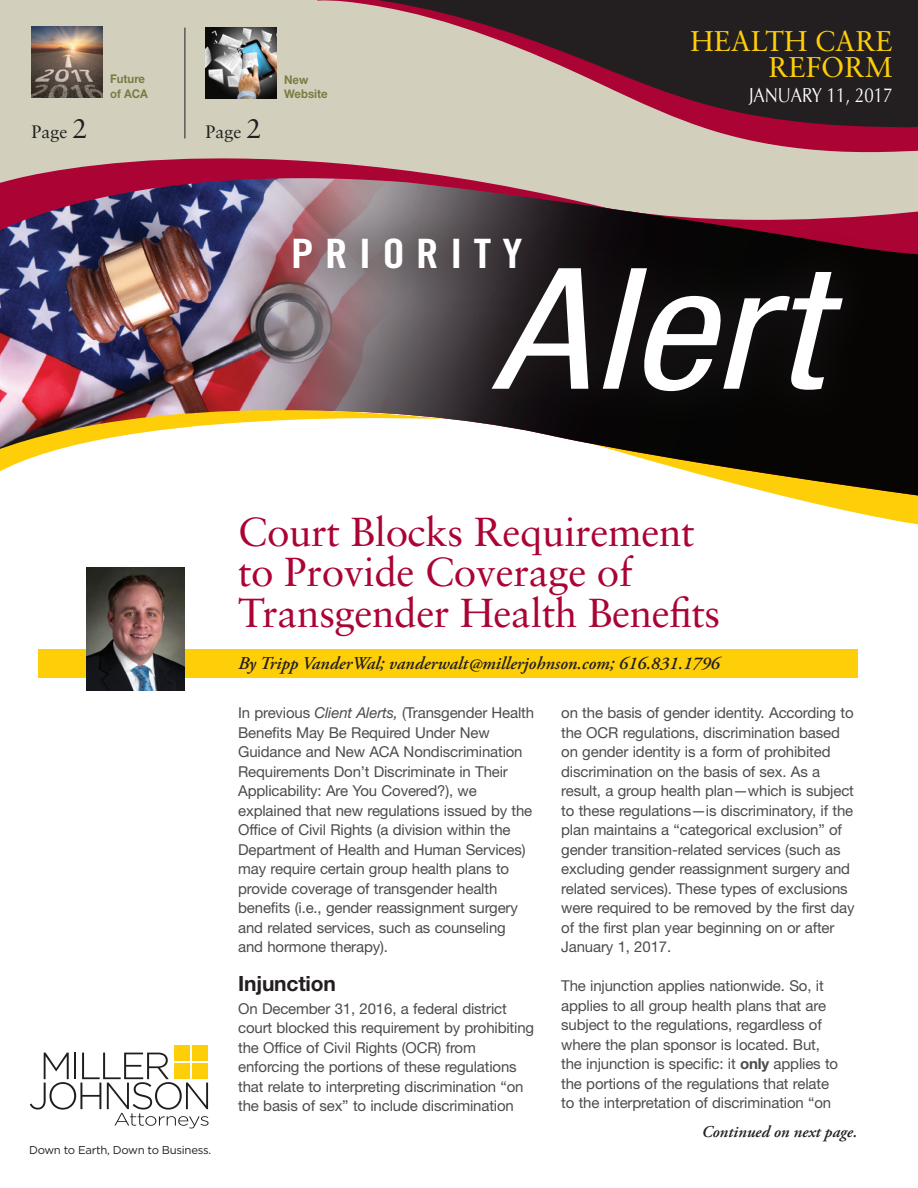
<style>
.page{position:relative;width:918px;height:1188px;background:#fff}
.page>*{position:absolute;margin:0;border:0;box-sizing:border-box;transform-origin:0 0}
.t1{font:italic condensed 168.75px "Helvetica Neue";letter-spacing:.01em;color:#fff;scale:1.11 1}
.t2{font:40.5px/40.5px "Sabon";letter-spacing:-.01em;color:#ab0333}
.t3{font:40.5px "Trade Gothic Bold Cond Twenty";letter-spacing:.25em;color:#fff;scale:1.11 1}
.t4{font:28.5px/27px "Sabon";color:#fece08;text-align:right}
.t5{font:700 21px "Helvetica Neue";letter-spacing:-.01em;color:#231f20}
.t6{font:20.25px "Optima";color:#fff;scale:.83 1}
.t7{font:italic 600 18px "Adobe Garamond Pro";color:#231f20}
.t8{font:18px "Sabon";color:#231f20}
.t9{font:italic 600 16.5px "Adobe Garamond Pro";color:#231f20}
.t10{font:15px/19.5px "Helvetica Neue";letter-spacing:-.01em;color:#4b4c4d}
.t11{font:700 12px/14.4px "Helvetica Neue";color:#7c7b45;scale:.95 1}
.t12{font:11.4px "Gotham";letter-spacing:-.025em;color:#231f20}
.s1{font-size:27px}
.s2{font-style:italic}
.s3{font-weight:700}
</style>
<div class="page">
<div style="left:0;top:0;width:918px;height:250px;background:#d2d0bd"></div>
<svg style="left:317px;top:0;width:601px;height:152px"></svg>
<svg style="left:334px;top:0;width:584px;height:128px;fill:#231f20"></svg>
<svg style="left:162px;top:112px;width:468px;height:48px"></svg>
<svg style="left:787px;top:497px;width:131px;height:28px"></svg>
<svg style="left:19px;top:160px;width:899px;height:337px"></svg>
<img style="left:0;top:178px;width:918px;height:318px">
<svg style="left:0;top:386px;width:446px;height:95px"></svg>
<div style="left:245px;top:190px;width:313px;height:117px;background:#231f20;opacity:.75"></div>
<div style="left:443px;top:220px;width:433px;height:210px;background:#231f20;opacity:.75"></div>
<div style="left:38px;top:649px;width:820px;height:28px;background:#fece08"></div>
<svg style="left:30px;top:1053px;width:179px;height:75px"></svg>
<div style="left:174px;top:1046px;width:16px;height:15px;background:#fece08"></div>
<div style="left:192px;top:1046px;width:16px;height:15px;background:#fece08"></div>
<div style="left:174px;top:1063px;width:16px;height:16px;background:#fece08"></div>
<div style="left:192px;top:1063px;width:16px;height:16px;background:#fece08"></div>
<img style="left:86px;top:567px;width:99px;height:123px">
<img style="left:32px;top:27px;width:70px;height:71px">
<img style="left:206px;top:27px;width:70px;height:71px">
<hr style="left:185px;top:28px;width:1px;height:110px;background:#231f20">
<p class="t8" style="left:32px;top:121px;width:58px">Page <span class="s1">2</span></p>
<p class="t11" style="left:110px;top:71px;width:41px">Future of ACA</p>
<p class="t8" style="left:206px;top:121px;width:58px">Page <span class="s1">2</span></p>
<p class="t11" style="left:284px;top:72px;width:47px">New<br>Website</p>
<h3 class="t4" style="left:690px;top:27px;width:204px">HEALTH CARE<br>REFORM</h3>
<h3 class="t6" style="left:749px;top:83px;width:174px">JANUARY 11, 2017</h3>
<h2 class="t3" style="left:291px;top:229px;width:210px">PRIORITY</h2>
<h1 class="t1" style="left:493px;top:231px;width:298px">Alert</h1>
<h2 class="t2" style="left:238px;top:511px;width:484px">Court Blocks Requirement to Provide Coverage of<br>Transgender Health Benefits</h2>
<p class="t7" style="left:238px;top:653px;width:483px">By Tripp VanderWal; vanderwalt@millerjohnson.com; 616.831.1796</p>
<p class="t10" style="left:238px;top:703px;width:298px">In previous <span class="s2">Client Alerts,</span> (Transgender Health Benefits May Be Required Under New Guidance and New ACA Nondiscrimination Requirements Don’t Discriminate in Their Applicability: Are You Covered?), we explained that new regulations issued by the Office of Civil Rights (a division within the Department of Health and Human Services) may require certain group health plans to provide coverage of transgender health benefits (i.e., gender reassignment surgery and related services, such as counseling and hormone therapy).</p>
<h3 class="t5" style="left:238px;top:971px;width:99px">Injunction</h3>
<p class="t10" style="left:238px;top:999px;width:298px">On December 31, 2016, a federal district court blocked this requirement by prohibiting the Office of Civil Rights (OCR) from enforcing the portions of these regulations that relate to interpreting discrimination “on the basis of sex” to include discrimination</p>
<p class="t10" style="left:561px;top:703px;width:295px">on the basis of gender identity. According to the OCR regulations, discrimination based on gender identity is a form of prohibited discrimination on the basis of sex. As a result, a group health plan—which is subject to these regulations—is discriminatory, if the plan maintains a “categorical exclusion” of gender transition-related services (such as excluding gender reassignment surgery and related services). These types of exclusions were required to be removed by the first day of the first plan year beginning on or after January 1, 2017.</p>
<p class="t10" style="left:561px;top:976px;width:279px">The injunction applies nationwide. So, it applies to all group health plans that are subject to the regulations, regardless of where the plan sponsor is located. But, the injunction is specific: it <span class="s3">only</span> applies to the portions of the regulations that relate to the interpretation of discrimination “on</p>
<p class="t9" style="left:702px;top:1122px;width:157px">Continued on next page.</p>
<p class="t12" style="left:29px;top:1143px;width:184px">Down to Earth, Down to Business.</p>
</div>
